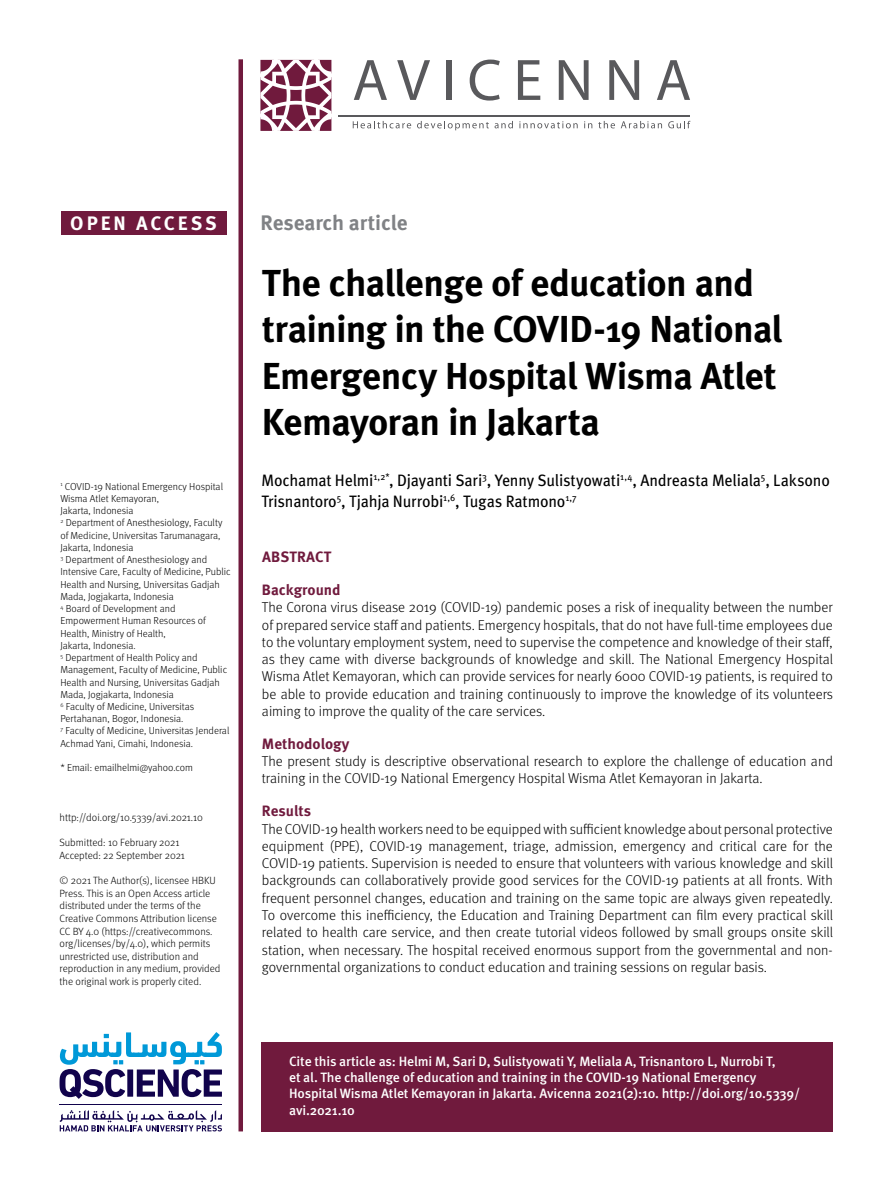
<style>
.page{position:relative;width:893px;height:1191px;background:#fff}
.page>*{position:absolute;margin:0;border:0;box-sizing:border-box;transform-origin:0 0}
.t1{font:700 37.5px/46.5px "Meta Pro";letter-spacing:-.02em;color:#000}
.t2{font:700 21px "Meta Pro";color:#808285}
.t3{font:700 19.5px "Meta Pro";letter-spacing:.145em;color:#fff}
.t4{font:16.5px/21px "Meta Pro";letter-spacing:-.01em;color:#000;scale:.95 1}
.t5{font:700 15px "Meta Pro";color:#701a3d}
.t6{font:300 14.25px/17.2px "Meta Pro";color:#000;text-align:justify}
.t7{font:500 13.5px/16.2px "Meta Pro";letter-spacing:-.01em;color:#fff}
.t8{font:300 10.5px/12.6px "Meta Pro";color:#000}
.t9{font:300 10.2px/12.3px "Meta Pro";color:#000}
</style>
<div class="page">
<div style="left:238px;top:59px;width:5px;height:1072px;background:#701a3d"></div>
<div style="left:61px;top:211px;width:165px;height:23px;background:#701a3d"></div>
<div style="left:261px;top:1042px;width:572px;height:89px;background:#701a3d"></div>
<hr style="left:60px;top:1104px;width:162px;height:1px;background:#11034c">
<svg style="left:60px;top:1110px;width:162px;height:21px"></svg>
<svg style="left:60px;top:1032px;width:162px;height:66px"></svg>
<svg style="left:354px;top:60px;width:33px;height:40px"></svg>
<svg style="left:397px;top:60px;width:33px;height:40px"></svg>
<div style="left:446px;top:60px;width:5px;height:40px;background:#59595c"></div>
<svg style="left:470px;top:60px;width:30px;height:41px"></svg>
<svg style="left:518px;top:60px;width:22px;height:40px"></svg>
<svg style="left:559px;top:60px;width:30px;height:40px"></svg>
<svg style="left:609px;top:60px;width:30px;height:40px"></svg>
<svg style="left:657px;top:60px;width:33px;height:40px"></svg>
<svg style="left:260px;top:60px;width:71px;height:71px"></svg>
<svg style="left:353px;top:121px;width:58px;height:7px"></svg>
<svg style="left:417px;top:121px;width:72px;height:9px"></svg>
<svg style="left:495px;top:121px;width:18px;height:7px"></svg>
<svg style="left:519px;top:121px;width:59px;height:7px"></svg>
<svg style="left:584px;top:121px;width:8px;height:7px"></svg>
<svg style="left:598px;top:121px;width:17px;height:7px"></svg>
<svg style="left:621px;top:121px;width:41px;height:7px"></svg>
<svg style="left:668px;top:121px;width:22px;height:7px"></svg>
<hr style="left:338px;top:115px;width:352px;height:1px;background:#59595c">
<h3 class="t3" style="left:70px;top:208px;width:148px">OPEN ACCESS</h3>
<h2 class="t2" style="left:260px;top:206px;width:149px">Research article</h2>
<h1 class="t1" style="left:262px;top:257px;width:522px">The challenge of education and training in the COVID-19 National<br>Emergency Hospital Wisma Atlet<br>Kemayoran in Jakarta</h1>
<p class="t9" style="left:60px;top:479px;width:172px"><sup>1</sup> COVID-19 National Emergency Hospital Wisma Atlet Kemayoran,<br>Jakarta, Indonesia<br><sup>2</sup> Department of Anesthesiology, Faculty of Medicine, Universitas Tarumanagara, Jakarta, Indonesia<br><sup>3</sup> Department of Anesthesiology and Intensive Care, Faculty of Medicine, Public Health and Nursing, Universitas Gadjah Mada, Jogjakarta, Indonesia<br><sup>4</sup> Board of Development and Empowerment Human Resources of Health, Ministry of Health,<br>Jakarta, Indonesia.<br><sup>5</sup> Department of Health Policy and Management, Faculty of Medicine, Public Health and Nursing, Universitas Gadjah Mada, Jogjakarta, Indonesia<br><sup>6</sup> Faculty of Medicine, Universitas Pertahanan, Bogor, Indonesia.<br><sup>7</sup> Faculty of Medicine, Universitas Jenderal Achmad Yani, Cimahi, Indonesia.</p>
<p class="t9" style="left:60px;top:761px;width:134px">* Email: emailhelmi@yahoo.com</p>
<p class="t8" style="left:60px;top:810px;width:145px">http://doi.org/10.5339/avi.2021.10</p>
<p class="t8" style="left:60px;top:836px;width:127px">Submitted: 10 February 2021<br>Accepted: 22 September 2021</p>
<p class="t8" style="left:60px;top:873px;width:163px">© 2021 The Author(s), licensee HBKU Press. This is an Open Access article distributed under the terms of the Creative Commons Attribution license CC BY 4.0 (https://creativecommons. org/licenses/by/4.0), which permits unrestricted use, distribution and reproduction in any medium, provided the original work is properly cited.</p>
<p class="t4" style="left:261px;top:470px;width:600px">Mochamat Helmi<sup>1,2*</sup>, Djayanti Sari<sup>3</sup>, Yenny Sulistyowati<sup>1,4</sup>, Andreasta Meliala<sup>5</sup>, Laksono<br>Trisnantoro<sup>5</sup>, Tjahja Nurrobi<sup>1,6</sup>, Tugas Ratmono<sup>1,7</sup></p>
<p class="t5" style="left:262px;top:545px;width:71px">ABSTRACT</p>
<p class="t5" style="left:262px;top:578px;width:80px">Background</p>
<p class="t6" style="left:262px;top:598px;width:573px">The Corona virus disease 2019 (COVID-19) pandemic poses a risk of inequality between the number of prepared service staff and patients. Emergency hospitals, that do not have full-time employees due to the voluntary employment system, need to supervise the competence and knowledge of their staff, as they came with diverse backgrounds of knowledge and skill. The National Emergency Hospital Wisma Atlet Kemayoran, which can provide services for nearly 6000 COVID-19 patients, is required to be able to provide education and training continuously to improve the knowledge of its volunteers aiming to improve the quality of the care services.</p>
<p class="t5" style="left:262px;top:732px;width:89px">Methodology</p>
<p class="t6" style="left:262px;top:752px;width:572px">The present study is descriptive observational research to explore the challenge of education and training in the COVID-19 National Emergency Hospital Wisma Atlet Kemayoran in Jakarta.</p>
<p class="t5" style="left:262px;top:799px;width:51px">Results</p>
<p class="t6" style="left:262px;top:819px;width:573px">The COVID-19 health workers need to be equipped with sufficient knowledge about personal protective equipment (PPE), COVID-19 management, triage, admission, emergency and critical care for the COVID-19 patients. Supervision is needed to ensure that volunteers with various knowledge and skill backgrounds can collaboratively provide good services for the COVID-19 patients at all fronts. With frequent personnel changes, education and training on the same topic are always given repeatedly.<br>To overcome this inefficiency, the Education and Training Department can film every practical skill related to health care service, and then create tutorial videos followed by small groups onsite skill station, when necessary. The hospital received enormous support from the governmental and non&shy;governmental organizations to conduct education and training sessions on regular basis.</p>
<p class="t7" style="left:289px;top:1053px;width:513px">Cite this article as: Helmi M, Sari D, Sulistyowati Y, Meliala A, Trisnantoro L, Nurrobi T,<br>et al. The challenge of education and training in the COVID-19 National Emergency Hospital Wisma Atlet Kemayoran in Jakarta. Avicenna 2021(2):10. http://doi.org/10.5339/ avi.2021.10</p>
</div>
